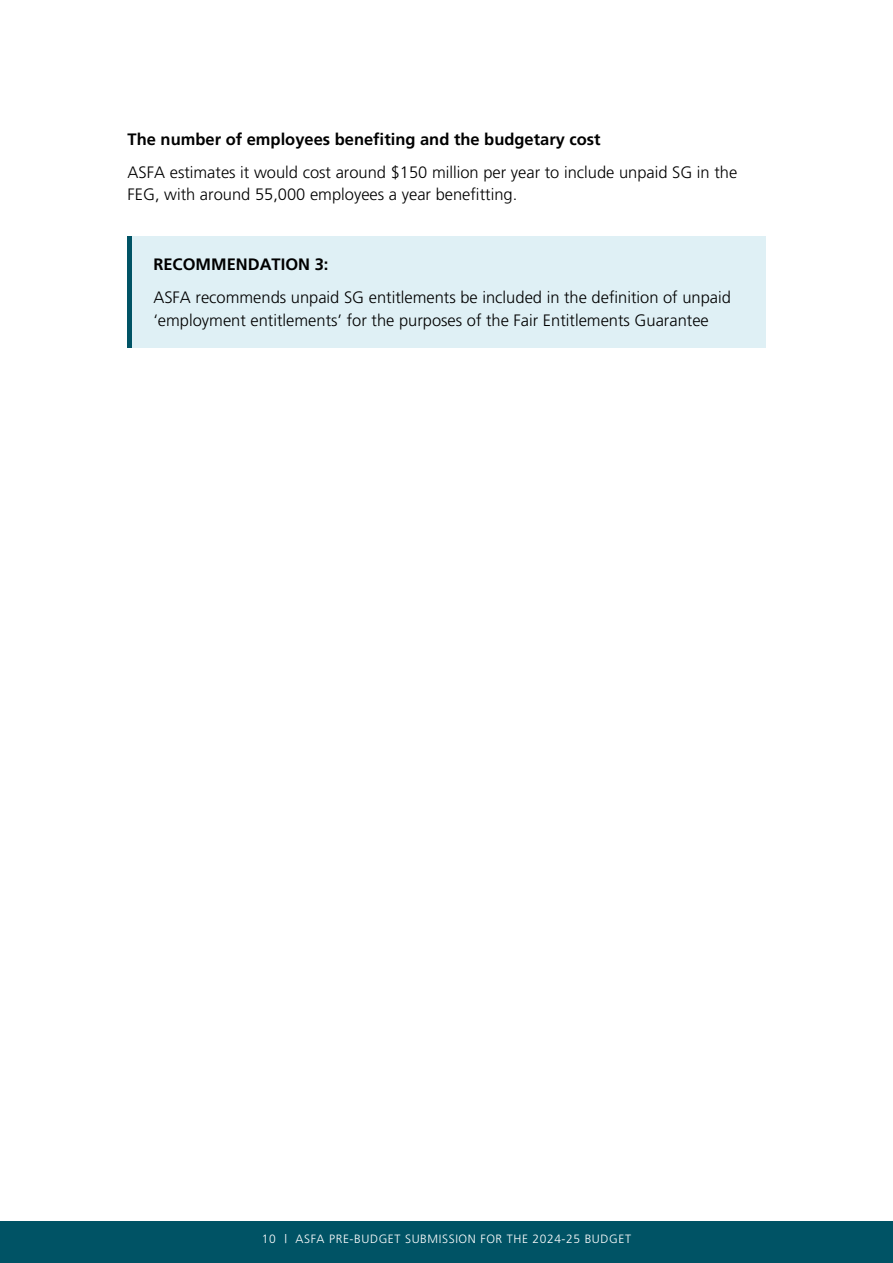
<style>
.page{position:relative;width:893px;height:1263px;background:#fff}
.page>*{position:absolute;margin:0;border:0;box-sizing:border-box;transform-origin:0 0}
.t1{font:300 16.5px/22.5px "Frutiger";color:#000}
.t2{font:700 16.5px "Frutiger";color:#000}
.t3{font:300 12px "Frutiger";letter-spacing:.05em;color:#fff}
</style>
<div class="page">
<div style="left:0;top:1221px;width:893px;height:42px;background:#005365"></div>
<hr style="left:128px;top:236px;width:4px;height:111px;background:#005365">
<div style="left:132px;top:236px;width:633px;height:111px;background:#dff0f5"></div>
<p class="t2" style="left:128px;top:129px;width:475px">The number of employees benefiting and the budgetary cost</p>
<p class="t1" style="left:128px;top:162px;width:611px">ASFA estimates it would cost around $150 million per year to include unpaid SG in the<br>FEG, with around 55,000 employees a year benefitting.</p>
<p class="t2" style="left:153px;top:258px;width:177px">RECOMMENDATION 3:</p>
<p class="t1" style="left:153px;top:286px;width:579px">ASFA recommends unpaid SG entitlements be included in the definition of unpaid ‘employment entitlements’ for the purposes of the Fair Entitlements Guarantee</p>
<p class="t3" style="left:262px;top:1234px;width:371px">10 | ASFA PRE-BUDGET SUBMISSION FOR THE 2024-25 BUDGET</p>
</div>
